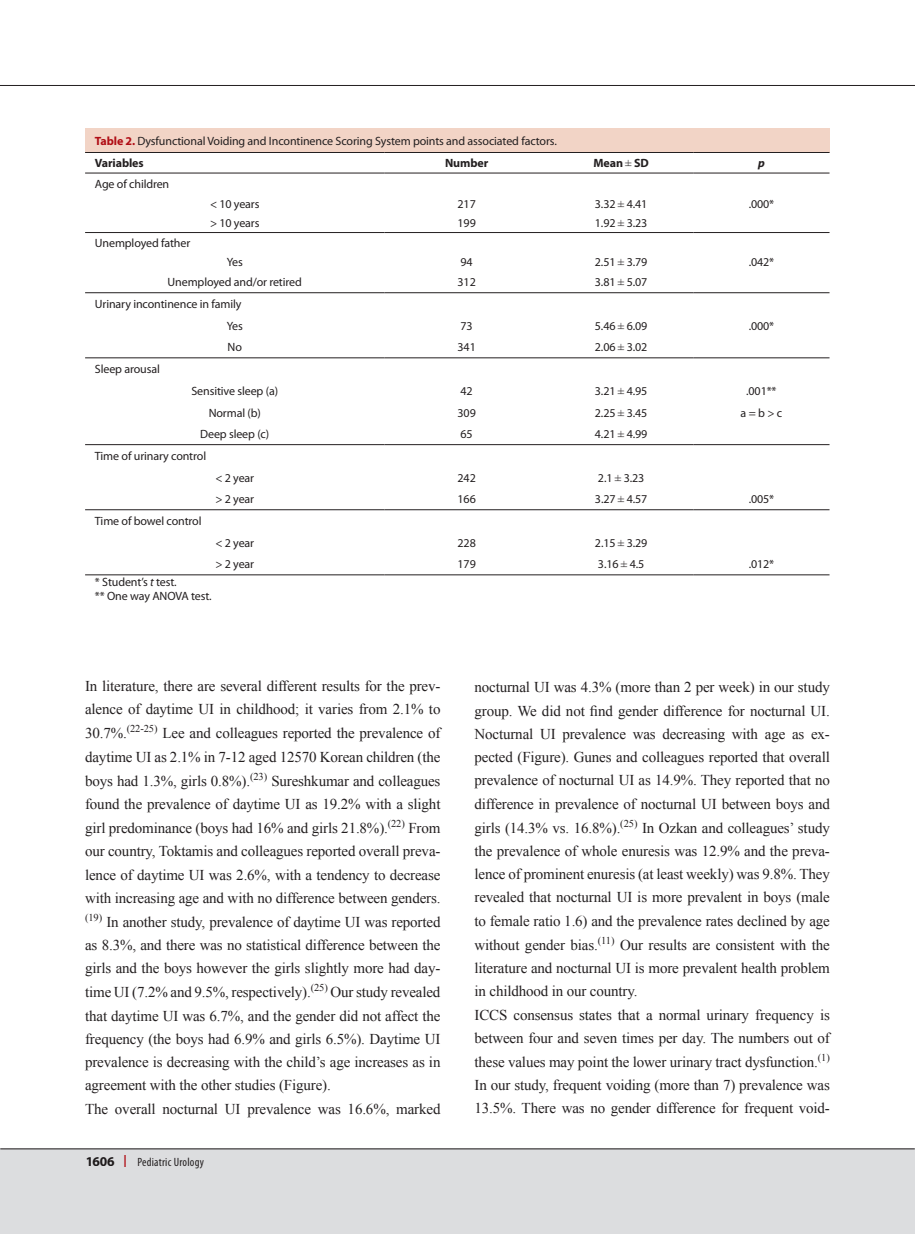
<style>
.page{position:relative;width:915px;height:1234px;background:#fff}
.page>*{position:absolute;margin:0;border:0;box-sizing:border-box;transform-origin:0 0}
.t1{font:15px/23.4px "Times New Roman";letter-spacing:-.01em;color:#231f20}
.t2{font:12px/22.6px "Myriad Pro";letter-spacing:-.01em;color:#231f20}
.t3{font:condensed 12px "Myriad Pro";letter-spacing:.02em;color:#231f20}
.t4{font:700 12px "Myriad Pro";letter-spacing:-.01em;color:#231f20}
.t5{font:italic 700 12px "Myriad Pro";color:#231f20}
.s1{font-weight:700;color:#b00d15}
.s2{font-weight:700}
.s3{font-family:"Times New Roman";font-weight:400}
.s4{font-family:"Times New Roman"}
.s5{font-style:italic}
.s6{font-weight:700;font-stretch:normal;font-size:13.5px}
.s7{font-weight:700;font-stretch:normal;color:#b00d15}
</style>
<div class="page">
<div style="left:0;top:1148px;width:914px;height:85px;background:#dcdddf"></div>
<hr style="left:0;top:1148px;width:914px;height:1px;background:#231f20">
<hr style="left:0;top:85px;width:914px;height:1px;background:#231f20">
<div style="left:85px;top:128px;width:744px;height:24px;background:#f2d4c6"></div>
<hr style="left:85px;top:152px;width:299px;height:1px;background:#231f20">
<hr style="left:384px;top:152px;width:165px;height:1px;background:#231f20">
<hr style="left:549px;top:152px;width:144px;height:1px;background:#231f20">
<hr style="left:693px;top:152px;width:136px;height:1px;background:#231f20">
<hr style="left:85px;top:574px;width:299px;height:1px;background:#231f20">
<hr style="left:384px;top:574px;width:165px;height:1px;background:#231f20">
<hr style="left:549px;top:574px;width:144px;height:1px;background:#231f20">
<hr style="left:693px;top:574px;width:136px;height:1px;background:#231f20">
<hr style="left:85px;top:173px;width:299px;height:1px;background:#231f20">
<hr style="left:384px;top:173px;width:165px;height:1px;background:#231f20">
<hr style="left:549px;top:173px;width:144px;height:1px;background:#231f20">
<hr style="left:693px;top:173px;width:136px;height:1px;background:#231f20">
<hr style="left:85px;top:232px;width:299px;height:1px;background:#231f20">
<hr style="left:384px;top:232px;width:165px;height:1px;background:#231f20">
<hr style="left:549px;top:232px;width:144px;height:1px;background:#231f20">
<hr style="left:693px;top:232px;width:136px;height:1px;background:#231f20">
<hr style="left:85px;top:292px;width:299px;height:1px;background:#231f20">
<hr style="left:384px;top:292px;width:165px;height:1px;background:#231f20">
<hr style="left:549px;top:292px;width:144px;height:1px;background:#231f20">
<hr style="left:693px;top:292px;width:136px;height:1px;background:#231f20">
<hr style="left:85px;top:357px;width:299px;height:1px;background:#231f20">
<hr style="left:384px;top:357px;width:165px;height:1px;background:#231f20">
<hr style="left:549px;top:357px;width:144px;height:1px;background:#231f20">
<hr style="left:693px;top:357px;width:136px;height:1px;background:#231f20">
<hr style="left:85px;top:444px;width:299px;height:1px;background:#231f20">
<hr style="left:384px;top:444px;width:165px;height:1px;background:#231f20">
<hr style="left:549px;top:444px;width:144px;height:1px;background:#231f20">
<hr style="left:693px;top:444px;width:136px;height:1px;background:#231f20">
<hr style="left:85px;top:509px;width:299px;height:1px;background:#231f20">
<hr style="left:384px;top:509px;width:165px;height:1px;background:#231f20">
<hr style="left:549px;top:509px;width:144px;height:1px;background:#231f20">
<hr style="left:693px;top:509px;width:136px;height:1px;background:#231f20">
<p class="t2" style="left:95px;top:129px;width:463px"><span class="s1">Table 2.</span> Dysfunctional Voiding and Incontinence Scoring System points and associated factors.<br><span class="s2">Variables</span></p>
<p class="t4" style="left:445px;top:155px;width:45px">Number</p>
<p class="t4" style="left:593px;top:155px;width:57px">Mean <span class="s3">±</span> SD</p>
<p class="t5" style="left:757px;top:155px;width:8px">p</p>
<p class="t2" style="left:95px;top:172px;width:76px">Age of children</p>
<p class="t2" style="left:95px;top:231px;width:97px">Unemployed father</p>
<p class="t2" style="left:210px;top:192px;width:51px">&lt; 10 years</p>
<p class="t2" style="left:457px;top:192px;width:20px">217</p>
<p class="t2" style="left:594px;top:192px;width:54px">3.32 <span class="s4">±</span> 4.41</p>
<p class="t2" style="left:748px;top:192px;width:27px">.000*</p>
<p class="t2" style="left:210px;top:212px;width:51px">&gt; 10 years</p>
<p class="t2" style="left:457px;top:212px;width:20px">199</p>
<p class="t2" style="left:594px;top:212px;width:54px">1.92 <span class="s4">±</span> 3.23</p>
<p class="t2" style="left:226px;top:250px;width:18px">Yes</p>
<p class="t2" style="left:460px;top:250px;width:14px">94</p>
<p class="t2" style="left:594px;top:250px;width:54px">2.51 <span class="s4">±</span> 3.79</p>
<p class="t2" style="left:748px;top:250px;width:27px">.042*</p>
<p class="t2" style="left:167px;top:271px;width:136px">Unemployed and/or retired</p>
<p class="t2" style="left:457px;top:271px;width:20px">312</p>
<p class="t2" style="left:594px;top:271px;width:54px">3.81 <span class="s4">±</span> 5.07</p>
<p class="t2" style="left:95px;top:293px;width:149px;line-height:21.8px;text-align:right">Urinary incontinence in family<br>Yes</p>
<p class="t2" style="left:460px;top:314px;width:14px">73</p>
<p class="t2" style="left:594px;top:314px;width:54px">5.46 <span class="s4">±</span> 6.09</p>
<p class="t2" style="left:748px;top:314px;width:27px">.000*</p>
<p class="t2" style="left:95px;top:357px;width:66px">Sleep arousal</p>
<p class="t2" style="left:227px;top:336px;width:16px">No</p>
<p class="t2" style="left:457px;top:336px;width:20px">341</p>
<p class="t2" style="left:594px;top:336px;width:54px">2.06 <span class="s4">±</span> 3.02</p>
<p class="t2" style="left:191px;top:379px;width:88px">Sensitive sleep (a)</p>
<p class="t2" style="left:460px;top:379px;width:14px">42</p>
<p class="t2" style="left:594px;top:379px;width:54px">3.21 <span class="s4">±</span> 4.95</p>
<p class="t2" style="left:746px;top:379px;width:32px">.001**</p>
<p class="t2" style="left:208px;top:401px;width:54px">Normal (b)</p>
<p class="t2" style="left:457px;top:401px;width:20px">309</p>
<p class="t2" style="left:594px;top:401px;width:54px">2.25 <span class="s4">±</span> 3.45</p>
<p class="t2" style="left:740px;top:401px;width:43px">a = b &gt; c</p>
<p class="t2" style="left:200px;top:422px;width:71px">Deep sleep (c)</p>
<p class="t2" style="left:460px;top:422px;width:14px">65</p>
<p class="t2" style="left:594px;top:422px;width:54px">4.21 <span class="s4">±</span> 4.99</p>
<p class="t2" style="left:95px;top:444px;width:113px">Time of urinary control</p>
<p class="t2" style="left:215px;top:466px;width:40px">&lt; 2 year</p>
<p class="t2" style="left:457px;top:466px;width:20px">242</p>
<p class="t2" style="left:597px;top:466px;width:48px">2.1 <span class="s4">±</span> 3.23</p>
<p class="t2" style="left:215px;top:487px;width:40px">&gt; 2 year</p>
<p class="t2" style="left:457px;top:487px;width:20px">166</p>
<p class="t2" style="left:594px;top:487px;width:54px">3.27 <span class="s4">±</span> 4.57</p>
<p class="t2" style="left:748px;top:487px;width:27px">.005*</p>
<p class="t2" style="left:95px;top:509px;width:108px">Time of bowel control</p>
<p class="t2" style="left:215px;top:531px;width:40px">&lt; 2 year</p>
<p class="t2" style="left:457px;top:531px;width:20px">228</p>
<p class="t2" style="left:594px;top:531px;width:54px">2.15 <span class="s4">±</span> 3.29</p>
<p class="t2" style="left:215px;top:553px;width:40px">&gt; 2 year</p>
<p class="t2" style="left:457px;top:553px;width:20px">179</p>
<p class="t2" style="left:597px;top:553px;width:48px">3.16 <span class="s4">±</span> 4.5</p>
<p class="t2" style="left:748px;top:553px;width:27px">.012*</p>
<p class="t2" style="left:95px;top:574px;width:118px;line-height:14.4px">* Student’s <span class="s5">t</span> test.<br>** One way ANOVA test.</p>
<p class="t1" style="left:85px;top:674px;width:357px">In literature, there are several different results for the prev&shy;alence of daytime UI in childhood; it varies from 2.1% to 30.7%.<sup>(22-25)</sup> Lee and colleagues reported the prevalence of daytime UI as 2.1% in 7-12 aged 12570 Korean children (the boys had 1.3%, girls 0.8%).<sup>(23)</sup> Sureshkumar and colleagues found the prevalence of daytime UI as 19.2% with a slight girl predominance (boys had 16% and girls 21.8%).<sup>(22)</sup> From our country, Toktamis and colleagues reported overall preva&shy;lence of daytime UI was 2.6%, with a tendency to decrease with increasing age and with no difference between genders. <sup>(19)</sup> In another study, prevalence of daytime UI was reported as 8.3%, and there was no statistical difference between the girls and the boys however the girls slightly more had day&shy;time UI (7.2% and 9.5%, respectively).<sup>(25)</sup> Our study revealed that daytime UI was 6.7%, and the gender did not affect the frequency (the boys had 6.9% and girls 6.5%). Daytime UI prevalence is decreasing with the child’s age increases as in agreement with the other studies (Figure).<br>The overall nocturnal UI prevalence was 16.6%, marked</p>
<p class="t1" style="left:474px;top:675px;width:357px">nocturnal UI was 4.3% (more than 2 per week) in our study group. We did not find gender difference for nocturnal UI.<br>Nocturnal UI prevalence was decreasing with age as ex&shy;pected (Figure). Gunes and colleagues reported that overall prevalence of nocturnal UI as 14.9%. They reported that no difference in prevalence of nocturnal UI between boys and girls (14.3% vs. 16.8%).<sup>(25)</sup> In Ozkan and colleagues’ study the prevalence of whole enuresis was 12.9% and the preva&shy;lence of prominent enuresis (at least weekly) was 9.8%. They revealed that nocturnal UI is more prevalent in boys (male to female ratio 1.6) and the prevalence rates declined by age without gender bias.<sup>(11)</sup> Our results are consistent with the literature and nocturnal UI is more prevalent health problem in childhood in our country.<br>ICCS consensus states that a normal urinary frequency is between four and seven times per day. The numbers out of these values may point the lower urinary tract dysfunction.<sup>(1)<br></sup>In our study, frequent voiding (more than 7) prevalence was 13.5%. There was no gender difference for frequent void-</p>
<p class="t3" style="left:85px;top:1153px;width:120px"><span class="s6">1606</span> <span class="s7">|</span> Pediatric Urology</p>
</div>
